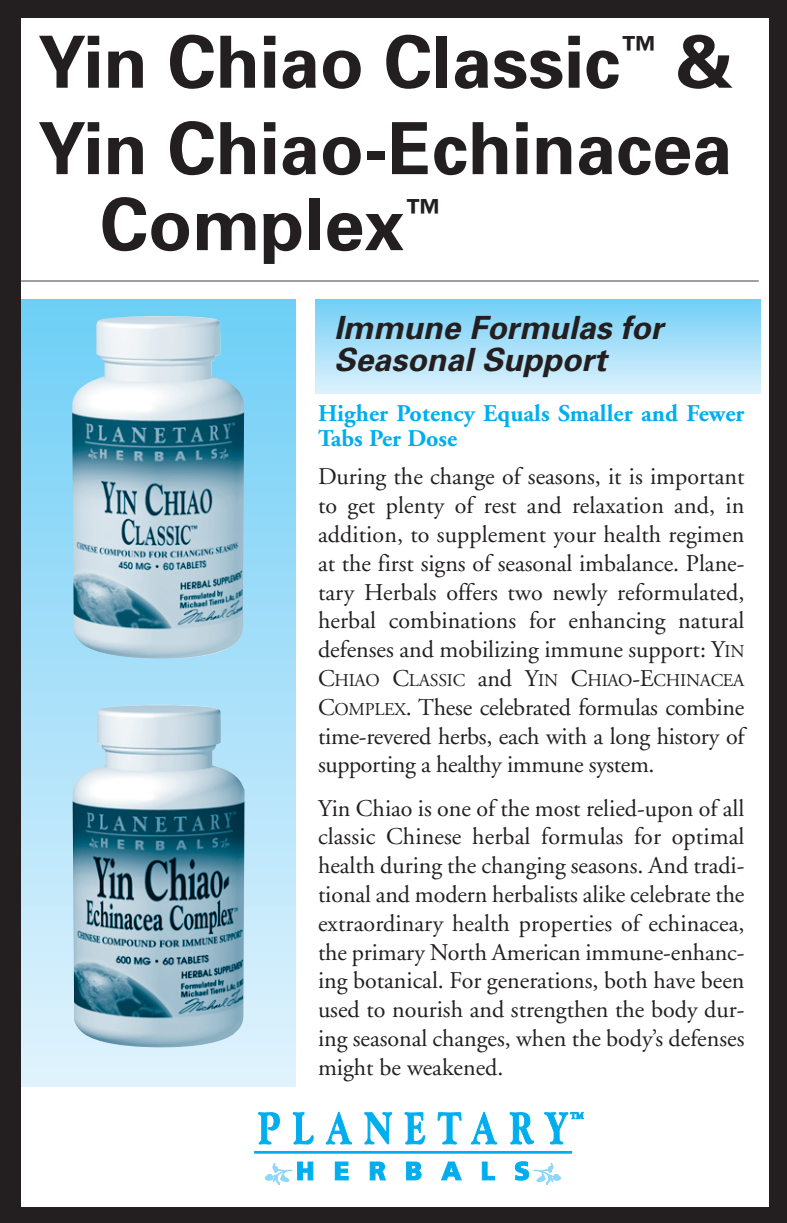
<style>
.page{position:relative;width:787px;height:1223px;background:#fff}
.page>*{position:absolute;margin:0;border:0;box-sizing:border-box;transform-origin:0 0}
.t1{font:700 72px/86.4px "Univers";color:#231f20}
.t2{font:italic 700 32px/32px "Univers";color:#231f20}
.t3{font:24px/28.8px "Adobe Garamond";color:#231f20;text-align:justify}
.t4{font:700 24px/25.2px "Adobe Garamond";letter-spacing:.005em;color:#00aeef}
.t5{font:18px "Adobe Garamond";letter-spacing:-.015em;color:#231f20}
.s1{font-size:18px}
.s2{font-size:24px}
</style>
<div class="page">
<div style="left:0;top:0;width:786px;height:1223px;background:#231f20"></div>
<div style="left:21px;top:18px;width:747px;height:1188px;background:#fff"></div>
<div style="left:316px;top:300px;width:443px;height:94px;background:linear-gradient(to bottom,#72cff6,#def2fd)"></div>
<div style="left:21px;top:300px;width:274px;height:786px;background:linear-gradient(to bottom,#70cff6,#e2f3fd)"></div>
<svg style="left:258px;top:1112px;width:22px;height:32px"></svg>
<svg style="left:293px;top:1112px;width:20px;height:32px"></svg>
<svg style="left:325px;top:1112px;width:27px;height:32px"></svg>
<svg style="left:364px;top:1112px;width:28px;height:32px"></svg>
<svg style="left:404px;top:1112px;width:20px;height:32px"></svg>
<svg style="left:437px;top:1112px;width:24px;height:32px"></svg>
<svg style="left:470px;top:1112px;width:26px;height:32px"></svg>
<svg style="left:509px;top:1112px;width:24px;height:32px"></svg>
<hr style="left:254px;top:1151px;width:317px;height:2px;background:#00aeef">
<svg style="left:264px;top:1162px;width:49px;height:23px"></svg>
<svg style="left:335px;top:1162px;width:13px;height:18px"></svg>
<svg style="left:369px;top:1162px;width:16px;height:18px"></svg>
<svg style="left:406px;top:1162px;width:15px;height:18px"></svg>
<svg style="left:441px;top:1161px;width:20px;height:19px"></svg>
<svg style="left:481px;top:1162px;width:13px;height:18px"></svg>
<svg style="left:514px;top:1161px;width:47px;height:24px"></svg>
<svg style="left:544px;top:1111px;width:39px;height:33px"></svg>
<hr style="left:21px;top:280px;width:737px;height:2px;background:#9d9fa1">
<img style="left:72px;top:316px;width:172px;height:342px">
<img style="left:73px;top:705px;width:171px;height:342px">
<h1 class="t1" style="left:38px;top:26px;width:695px">Yin Chiao Classic<sup>™</sup> &amp;<br>Yin Chiao-Echinacea</h1>
<h1 class="t1" style="left:100px;top:188px;width:341px">Complex<sup>™</sup></h1>
<h2 class="t2" style="left:334px;top:314px;width:330px">Immune Formulas for<br>Seasonal Support</h2>
<p class="t4" style="left:318px;top:403px;width:427px">Higher Potency Equals Smaller and Fewer<br>Tabs Per Dose</p>
<p class="t3" style="left:318px;top:464px;width:428px">During the change of seasons, it is important to get plenty of rest and relaxation and, in addition, to supplement your health regimen at the first signs of seasonal imbalance. Plane&shy;tary Herbals offers two newly reformulated, herbal combinations for enhancing natural defenses and mobilizing immune support: Y<span class="s1">IN</span></p>
<p class="t5" style="left:318px;top:673px;width:427px"><span class="s2">C</span>HIAO <span class="s2">C</span>LASSIC <span class="s2">and Y</span>IN <span class="s2">C</span>HIAO<span class="s2">-E</span>CHINACEA</p>
<p class="t3" style="left:318px;top:695px;width:427px">C<span class="s1">OMPLEX</span>. These celebrated formulas combine time-revered herbs, each with a long history of supporting a healthy immune system.</p>
<p class="t3" style="left:318px;top:796px;width:428px">Yin Chiao is one of the most relied-upon of all classic Chinese herbal formulas for optimal health during the changing seasons. And tradi&shy;tional and modern herbalists alike celebrate the extraordinary health properties of echinacea, the primary North American immune-enhanc&shy;ing botanical. For generations, both have been used to nourish and strengthen the body dur&shy;ing seasonal changes, when the body’s defenses might be weakened.</p>
</div>
